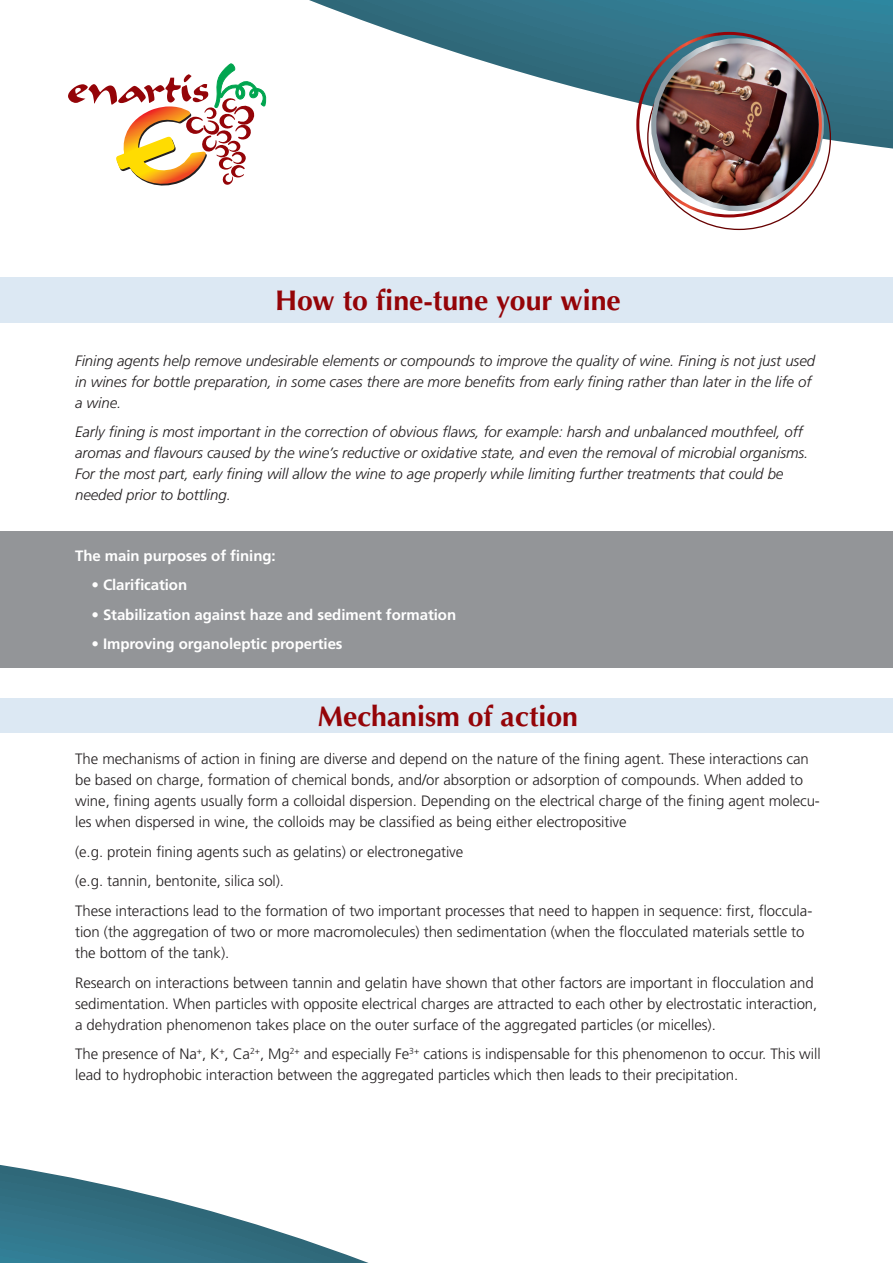
<style>
.page{position:relative;width:893px;height:1263px;background:#fff}
.page>*{position:absolute;margin:0;border:0;box-sizing:border-box;transform-origin:0 0}
.t1{font:700 28.5px "Optima LT Std";color:#940408}
.t2{font:300 15px/21px "Frutiger";letter-spacing:-.005em;color:#231f20}
.t3{font:italic 300 15px/21px "Frutiger";letter-spacing:-.005em;color:#231f20}
.t4{font:700 15px "Frutiger";letter-spacing:-.005em;color:#fff}
</style>
<div class="page">
<div style="left:0;top:277px;width:893px;height:46px;background:#dce8f3"></div>
<div style="left:0;top:698px;width:893px;height:34px;background:#dce8f3"></div>
<div style="left:0;top:531px;width:893px;height:136px;background:#939598"></div>
<svg style="left:309px;top:0;width:584px;height:149px"></svg>
<svg style="left:0;top:1165px;width:369px;height:98px"></svg>
<svg style="left:68px;top:63px;width:199px;height:123px"></svg>
<img style="left:654px;top:41px;width:167px;height:167px;border-radius:84px">
<div style="left:651px;top:38px;width:173px;height:173px;border:5px solid #fff;border-radius:50%"></div>
<p class="t1" style="left:275px;top:283px;width:347px">How to fine-tune your wine</p>
<p class="t3" style="left:75px;top:350px;width:741px">Fining agents help remove undesirable elements or compounds to improve the quality of wine. Fining is not just used in wines for bottle preparation, in some cases there are more benefits from early fining rather than later in the life of a wine.</p>
<p class="t3" style="left:75px;top:421px;width:735px">Early fining is most important in the correction of obvious flaws, for example: harsh and unbalanced mouthfeel, off aromas and flavours caused by the wine’s reductive or oxidative state, and even the removal of microbial organisms.<br>For the most part, early fining will allow the wine to age properly while limiting further treatments that could be needed prior to bottling.</p>
<p class="t4" style="left:75px;top:547px;width:202px">The main purposes of fining:</p>
<p class="t4" style="left:91px;top:576px;width:97px">• Clarification</p>
<p class="t4" style="left:91px;top:606px;width:366px">• Stabilization against haze and sediment formation</p>
<p class="t4" style="left:91px;top:635px;width:253px">• Improving organoleptic properties</p>
<p class="t1" style="left:318px;top:700px;width:262px">Mechanism of action</p>
<p class="t2" style="left:75px;top:749px;width:746px">The mechanisms of action in fining are diverse and depend on the nature of the fining agent. These interactions can be based on charge, formation of chemical bonds, and/or absorption or adsorption of compounds. When added to wine, fining agents usually form a colloidal dispersion. Depending on the electrical charge of the fining agent molecu&shy;les when dispersed in wine, the colloids may be classified as being either electropositive</p>
<p class="t2" style="left:75px;top:841px;width:390px">(e.g. protein fining agents such as gelatins) or electronegative</p>
<p class="t2" style="left:75px;top:871px;width:211px">(e.g. tannin, bentonite, silica sol).</p>
<p class="t2" style="left:75px;top:900px;width:739px">These interactions lead to the formation of two important processes that need to happen in sequence: first, floccula&shy;tion (the aggregation of two or more macromolecules) then sedimentation (when the flocculated materials settle to the bottom of the tank).</p>
<p class="t2" style="left:75px;top:972px;width:744px">Research on interactions between tannin and gelatin have shown that other factors are important in flocculation and sedimentation. When particles with opposite electrical charges are attracted to each other by electrostatic interaction, a dehydration phenomenon takes place on the outer surface of the aggregated particles (or micelles).</p>
<p class="t2" style="left:75px;top:1043px;width:747px">The presence of Na<sup>+</sup>, K<sup>+</sup>, Ca<sup>2+</sup>, Mg<sup>2+</sup> and especially Fe<sup>3+</sup> cations is indispensable for this phenomenon to occur. This will lead to hydrophobic interaction between the aggregated particles which then leads to their precipitation.</p>
</div>
